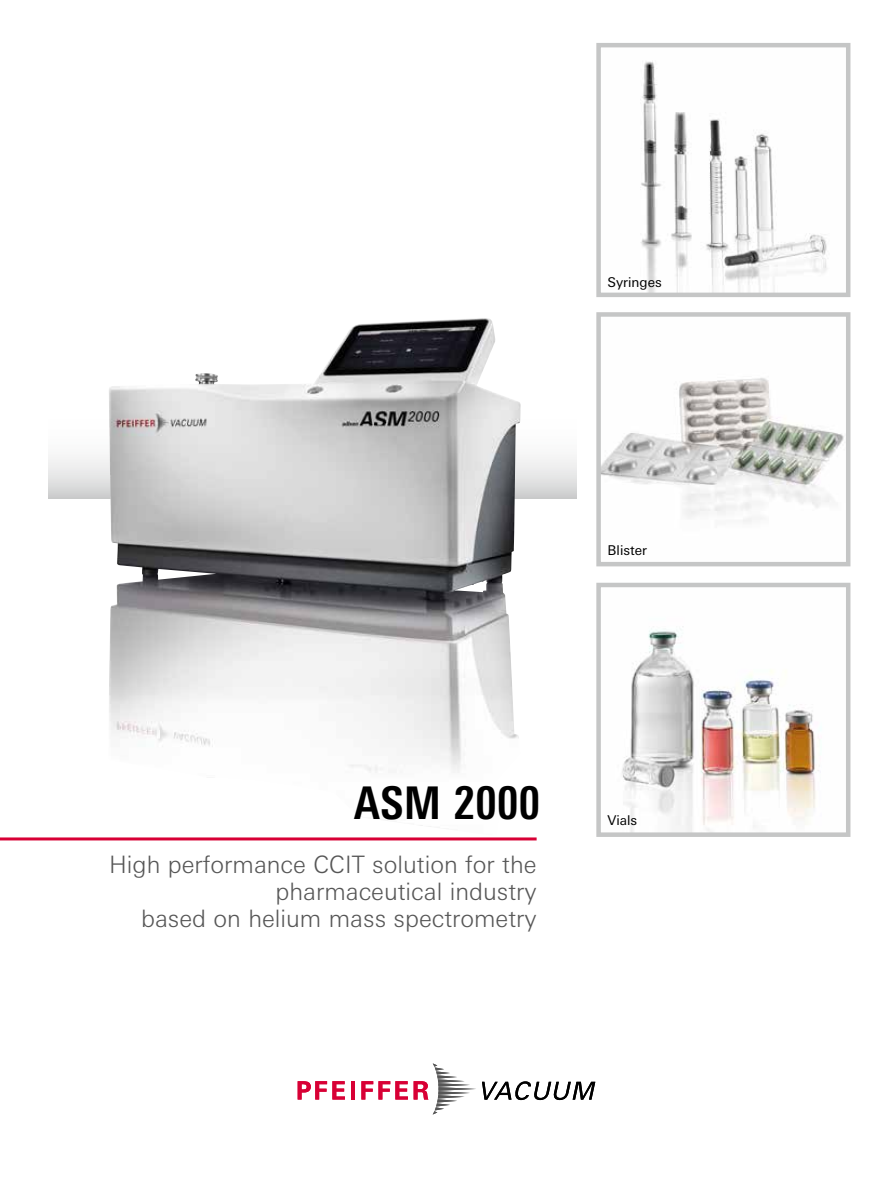
<style>
.page{position:relative;width:893px;height:1191px;background:#fff}
.page>*{position:absolute;margin:0;border:0;box-sizing:border-box;transform-origin:0 0}
.t1{font:700 condensed 45px "Univers Next Pro";letter-spacing:.01em;color:#000}
.t2{font:300 24px/27px "Univers Next W1 G";color:#565656;text-align:right}
.t3{font:13.5px "Univers Next W1 G";color:#000}
</style>
<div class="page">
<svg style="left:48px;top:457px;width:529px;height:42px"></svg>
<hr style="left:0;top:837px;width:537px;height:3px;background:#d80035">
<svg style="left:482px;top:1081px;width:113px;height:19px"></svg>
<svg style="left:298px;top:1081px;width:47px;height:18px"></svg>
<hr style="left:351px;top:1081px;width:4px;height:18px;background:#d80035">
<svg style="left:361px;top:1081px;width:47px;height:18px"></svg>
<svg style="left:414px;top:1063px;width:62px;height:51px"></svg>
<img style="left:108px;top:318px;width:413px;height:509px">
<img style="left:601px;top:378px;width:243px;height:144px">
<div style="left:596px;top:312px;width:254px;height:254px;border:4px solid #c5c6c6"></div>
<img style="left:622px;top:626px;width:198px;height:206px">
<div style="left:596px;top:583px;width:254px;height:254px;border:4px solid #c5c6c6"></div>
<img style="left:640px;top:61px;width:187px;height:231px">
<div style="left:596px;top:43px;width:254px;height:254px;border:4px solid #c5c6c6"></div>
<p class="t3" style="left:608px;top:274px;width:56px">Syringes</p>
<p class="t3" style="left:608px;top:542px;width:41px">Blister</p>
<h1 class="t1" style="left:354px;top:776px;width:187px">ASM 2000</h1>
<p class="t2" style="left:109px;top:851px;width:429px">High performance CCIT solution for the pharmaceutical industry<br>based on helium mass spectrometry</p>
<p class="t3" style="left:608px;top:812px;width:31px">Vials</p>
</div>
